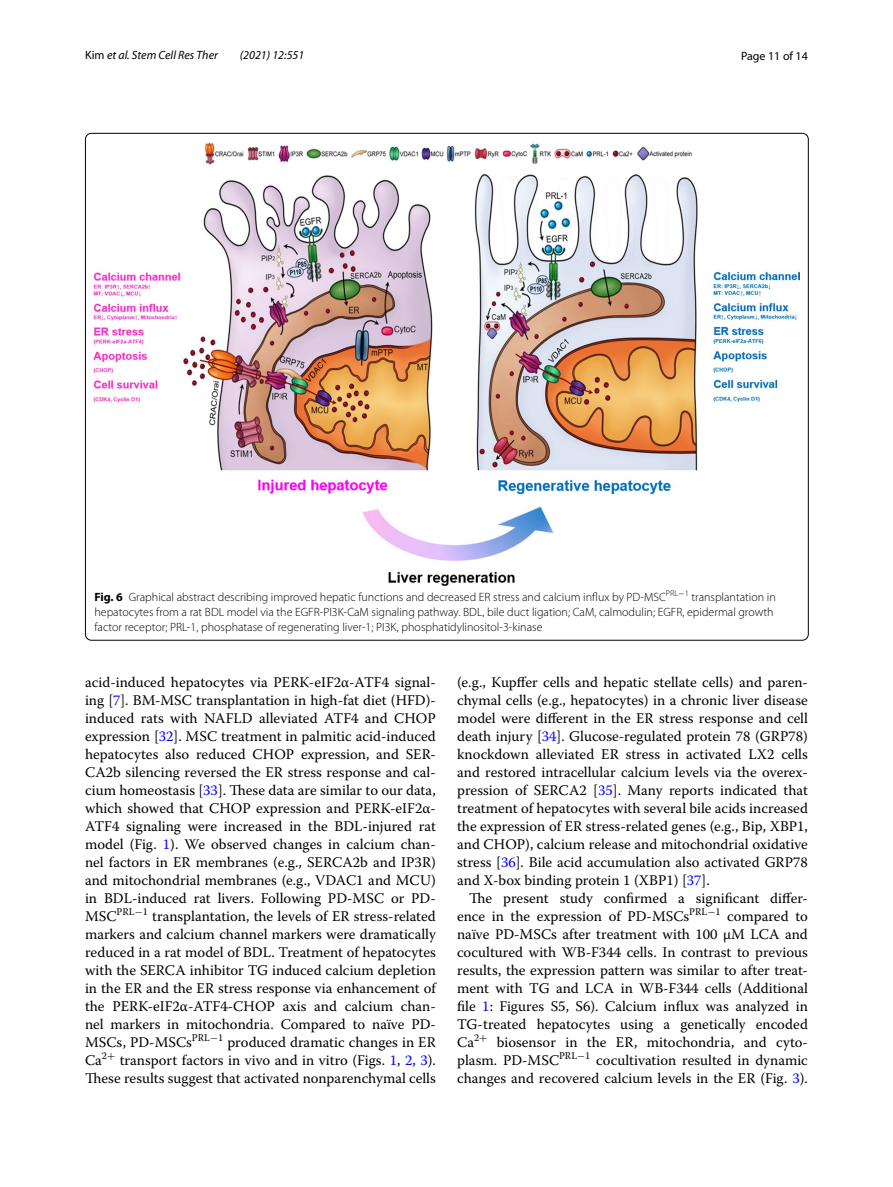
<style>
.page{position:relative;width:893px;height:1187px;background:#fff}
.page>*{position:absolute;margin:0;border:0;box-sizing:border-box;transform-origin:0 0}
.t1{font:14.7px/18px "Warnock Pro";color:#000;text-align:justify}
.t2{font:300 12px/15px "Myriad Pro";color:#000}
.t3{font:italic 12px "Myriad Pro";color:#000}
.t4{font:12px "Myriad Pro";color:#000}
.s1{font-style:normal}
.s2{font-weight:700}
.s3{color:#00f}
</style>
<div class="page">
<img style="left:94px;top:142px;width:706px;height:443px">
<p class="t3" style="left:85px;top:48px;width:134px"><span class="s1">Kim</span> et al. Stem Cell Res Ther</p>
<p class="t3" style="left:240px;top:48px;width:66px">(2021) 12:551</p>
<p class="t4" style="left:741px;top:48px;width:68px">Page 11 of 14</p>
<p class="t2" style="left:94px;top:589px;width:683px"><span class="s2">Fig. 6</span> Graphical abstract describing improved hepatic functions and decreased ER stress and calcium influx by PD-MSC<sup>PRL</sup><sup>−</sup><sup>1</sup> transplantation in hepatocytes from a rat BDL model via the EGFR-PI3K-CaM signaling pathway. BDL, bile duct ligation; CaM, calmodulin; EGFR, epidermal growth factor receptor; PRL-1, phosphatase of regenerating liver-1; PI3K, phosphatidylinositol-3-kinase</p>
<p class="t1" style="left:85px;top:672px;width:352px">acid-induced hepatocytes via PERK-eIF2α-ATF4 signal&shy;ing [<span class="s3">7</span>]. BM-MSC transplantation in high-fat diet (HFD)- induced rats with NAFLD alleviated ATF4 and CHOP expression [<span class="s3">32</span>]. MSC treatment in palmitic acid-induced hepatocytes also reduced CHOP expression, and SER-CA2b silencing reversed the ER stress response and cal&shy;cium homeostasis [<span class="s3">33</span>]. These data are similar to our data, which showed that CHOP expression and PERK-eIF2α-ATF4 signaling were increased in the BDL-injured rat model (Fig. <span class="s3">1</span>). We observed changes in calcium chan&shy;nel factors in ER membranes (e.g., SERCA2b and IP3R) and mitochondrial membranes (e.g., VDAC1 and MCU) in BDL-induced rat livers. Following PD-MSC or PD-MSC<sup>PRL</sup><sup>−</sup><sup>1</sup> transplantation, the levels of ER stress-related markers and calcium channel markers were dramatically reduced in a rat model of BDL. Treatment of hepatocytes with the SERCA inhibitor TG induced calcium depletion in the ER and the ER stress response via enhancement of the PERK-eIF2α-ATF4-CHOP axis and calcium chan&shy;nel markers in mitochondria. Compared to naïve PD-MSCs, PD-MSCs<sup>PRL</sup><sup>−</sup><sup>1</sup> produced dramatic changes in ER Ca<sup>2</sup><sup>+</sup> transport factors in vivo and in vitro (Figs. <span class="s3">1</span>, <span class="s3">2</span>, <span class="s3">3</span>).<br>These results suggest that activated nonparenchymal cells</p>
<p class="t1" style="left:457px;top:672px;width:352px">(e.g., Kupffer cells and hepatic stellate cells) and paren&shy;chymal cells (e.g., hepatocytes) in a chronic liver disease model were different in the ER stress response and cell death injury [<span class="s3">34</span>]. Glucose-regulated protein 78 (GRP78) knockdown alleviated ER stress in activated LX2 cells and restored intracellular calcium levels via the overex&shy;pression of SERCA2 [<span class="s3">35</span>]. Many reports indicated that treatment of hepatocytes with several bile acids increased the expression of ER stress-related genes (e.g., Bip, XBP1, and CHOP), calcium release and mitochondrial oxidative stress [<span class="s3">36</span>]. Bile acid accumulation also activated GRP78 and X-box binding protein 1 (XBP1) [<span class="s3">37</span>].</p>
<p class="t1" style="left:457px;top:888px;width:352px;text-indent:12px">The present study confirmed a significant differ&shy;ence in the expression of PD-MSCs<sup>PRL</sup><sup>−</sup><sup>1</sup> compared to naïve PD-MSCs after treatment with 100 μM LCA and cocultured with WB-F344 cells. In contrast to previous results, the expression pattern was similar to after treat&shy;ment with TG and LCA in WB-F344 cells (Additional file <span class="s3">1</span>: Figures S5, S6). Calcium influx was analyzed in TG-treated hepatocytes using a genetically encoded Ca<sup>2</sup><sup>+</sup> biosensor in the ER, mitochondria, and cyto&shy;plasm. PD-MSC<sup>PRL</sup><sup>−</sup><sup>1</sup> cocultivation resulted in dynamic changes and recovered calcium levels in the ER (Fig. <span class="s3">3</span>).</p>
</div>
